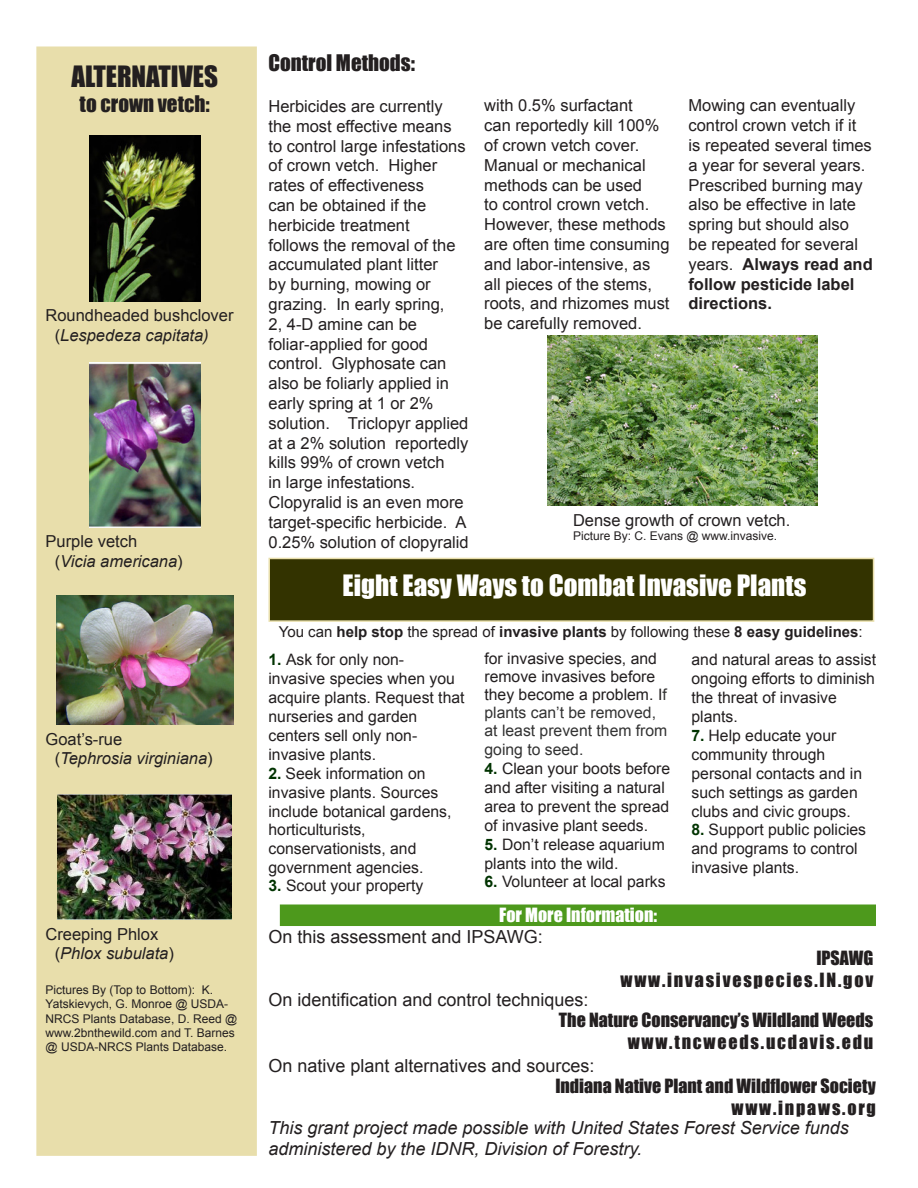
<style>
.page{position:relative;width:918px;height:1188px;background:#fff}
.page>*{position:absolute;margin:0;border:0;box-sizing:border-box;transform-origin:0 0}
.t1{font:27px "Impact";color:#fff}
.t2{font:27px "Impact";color:#231f20}
.t3{font:21px "Impact";color:#231f20}
.t4{font:italic 18px/21.6px "Arial";color:#231f20}
.t5{font:18px "Arial";color:#231f20}
.t6{font:18px "Impact";color:#231f20}
.t7{font:18px "Impact";letter-spacing:.1em;color:#231f20}
.t8{font:18px "Impact";color:#fff}
.t9{font:16.5px/19.8px "Arial";color:#231f20}
.t10{font:italic 16.5px "Arial";color:#231f20}
.t11{font:15.75px/18.9px "Arial";color:#231f20}
.t12{font:700 15px "Arial";color:#231f20}
.t13{font:12px/14.4px "Arial";color:#231f20}
.s1{font-style:normal}
.s2{font-weight:700}
.s3{font-weight:400}
.s4{font-weight:700;color:#030}
.s5{color:#333}
</style>
<div class="page">
<div style="left:269px;top:558px;width:605px;height:63px;background:#330"></div>
<div style="left:268px;top:558px;width:606px;height:64px;border:2px solid #e8deab"></div>
<div style="left:37px;top:47px;width:219px;height:1108px;background:#e8deab"></div>
<div style="left:36px;top:46px;width:221px;height:1110px;border:2px solid #e8deab"></div>
<div style="left:281px;top:905px;width:594px;height:20px;background:#4d991c"></div>
<div style="left:280px;top:904px;width:596px;height:22px;border:1px solid #4d991c"></div>
<img style="left:548px;top:335px;width:269px;height:171px">
<img style="left:89px;top:136px;width:111px;height:165px">
<img style="left:56px;top:595px;width:177px;height:130px">
<img style="left:58px;top:795px;width:174px;height:124px">
<img style="left:89px;top:362px;width:111px;height:166px">
<p class="t2" style="left:71px;top:56px;width:148px">ALTERNATIVES</p>
<p class="t3" style="left:80px;top:88px;width:132px">to crown vetch:</p>
<p class="t9" style="left:46px;top:306px;width:190px">Roundheaded bushclover</p>
<p class="t10" style="left:55px;top:325px;width:156px"><span class="s1">(</span>Lespedeza capitata)</p>
<p class="t9" style="left:46px;top:532px;width:93px">Purple vetch</p>
<p class="t10" style="left:55px;top:551px;width:130px"><span class="s1">(</span>Vicia americana<span class="s1">)</span></p>
<p class="t9" style="left:46px;top:729px;width:78px">Goat’s-rue</p>
<p class="t10" style="left:55px;top:748px;width:160px"><span class="s1">(</span>Tephrosia virginiana<span class="s1">)</span></p>
<p class="t9" style="left:46px;top:924px;width:114px">Creeping Phlox</p>
<p class="t10" style="left:55px;top:943px;width:121px"><span class="s1">(</span>Phlox subulata<span class="s1">)</span></p>
<p class="t13" style="left:46px;top:983px;width:193px">Pictures By (Top to Bottom): K.<br>Yatskievych, G. Monroe @ USDA-<br>NRCS Plants Database, D. Reed @ www.2bnthewild.com and T. Barnes @ USDA-NRCS Plants Database.</p>
<p class="t3" style="left:268px;top:46px;width:148px">Control Methods:</p>
<p class="t9" style="left:268px;top:96px;width:202px">Herbicides are currently the most effective means to control large infestations of crown vetch. Higher rates of effectiveness<br>can be obtained if the herbicide treatment<br>follows the removal of the accumulated plant litter<br>by burning, mowing or grazing. In early spring,<br>2, 4-D amine can be foliar-applied for good control. Glyphosate can also be foliarly applied in early spring at 1 or 2% solution. Triclopyr applied at a 2% solution reportedly kills 99% of crown vetch<br>in large infestations.<br>Clopyralid is an even more target-specific herbicide. A<br>0.25% solution of clopyralid</p>
<p class="t9" style="left:484px;top:96px;width:187px">with 0.5% surfactant<br>can reportedly kill 100% of crown vetch cover.<br>Manual or mechanical methods can be used<br>to control crown vetch.<br>However, these methods are often time consuming and labor-intensive, as all pieces of the stems, roots, and rhizomes must be carefully removed.</p>
<p class="t9" style="left:688px;top:96px;width:186px">Mowing can eventually control crown vetch if it<br>is repeated several times a year for several years.<br>Prescribed burning may also be effective in late spring but should also<br>be repeated for several years. <span class="s2">Always read and follow pesticide label directions.</span></p>
<p class="t9" style="left:573px;top:510px;width:219px">Dense growth of crown vetch.</p>
<p class="t13" style="left:573px;top:529px;width:206px">Picture By: C. Evans @ www.invasive.</p>
<p class="t1" style="left:343px;top:565px;width:465px">Eight Easy Ways to Combat Invasive Plants</p>
<p class="t12" style="left:279px;top:622px;width:585px"><span class="s3">You can</span> help stop <span class="s3">the spread of</span> invasive plants <span class="s3">by following these</span> 8 easy guidelines<span class="s3">:</span></p>
<p class="t11" style="left:268px;top:651px;width:137px"><span class="s4">1.</span> Ask for only non-</p>
<p class="t11" style="left:268px;top:669px;width:198px">invasive species when you acquire plants. Request that</p>
<p class="t11" style="left:268px;top:707px;width:150px;text-align:justify">nurseries and garden centers sell only non&shy;invasive plants.</p>
<p class="t11" style="left:268px;top:764px;width:159px"><span class="s4">2.</span> Seek information on</p>
<p class="t11" style="left:268px;top:783px;width:184px">invasive plants. Sources include botanical gardens,</p>
<p class="t11" style="left:268px;top:821px;width:156px">horticulturists, conservationists, and government agencies.</p>
<p class="t11" style="left:268px;top:876px;width:156px"><span class="s4">3.</span> Scout your property</p>
<p class="t11" style="left:484px;top:650px;width:184px;line-height:18.1px">for invasive species, and remove invasives before they become a problem. I<span class="s5">f plants can’t be removed, at least prevent them from going to seed.</span></p>
<p class="t11" style="left:484px;top:759px;width:187px"><span class="s4">4.</span> Clean your boots before and after visiting a natural area to prevent the spread of invasive plant seeds.</p>
<p class="t11" style="left:484px;top:835px;width:182px"><span class="s4">5.</span> Don’t release aquarium</p>
<p class="t11" style="left:484px;top:854px;width:135px">plants into the wild.</p>
<p class="t11" style="left:484px;top:873px;width:183px"><span class="s4">6.</span> Volunteer at local parks</p>
<p class="t11" style="left:692px;top:651px;width:186px">and natural areas to assist ongoing efforts to diminish the threat of invasive plants.</p>
<p class="t11" style="left:692px;top:726px;width:172px"><span class="s4">7.</span> Help educate your community through personal contacts and in such settings as garden clubs and civic groups.</p>
<p class="t11" style="left:692px;top:821px;width:176px"><span class="s4">8.</span> Support public policies and programs to control invasive plants.</p>
<p class="t8" style="left:499px;top:901px;width:159px">For More Information:</p>
<p class="t5" style="left:268px;top:925px;width:276px">On this assessment and IPSAWG:</p>
<p class="t6" style="left:816px;top:944px;width:58px">IPSAWG</p>
<p class="t7" style="left:621px;top:966px;width:254px">www.invasivespecies.IN.gov</p>
<p class="t5" style="left:268px;top:988px;width:322px">On identification and control techniques:</p>
<p class="t6" style="left:559px;top:1006px;width:316px">The Nature Conservancy’s Wildland Weeds</p>
<p class="t7" style="left:628px;top:1028px;width:247px">www.tncweeds.ucdavis.edu</p>
<p class="t5" style="left:268px;top:1054px;width:328px">On native plant alternatives and sources:</p>
<p class="t6" style="left:555px;top:1072px;width:322px">Indiana Native Plant and Wildflower Society</p>
<p class="t7" style="left:732px;top:1094px;width:146px">www.inpaws.org</p>
<p class="t4" style="left:269px;top:1117px;width:582px">This grant project made possible with United States Forest Service funds administered by the IDNR, Division of Forestry.</p>
</div>
